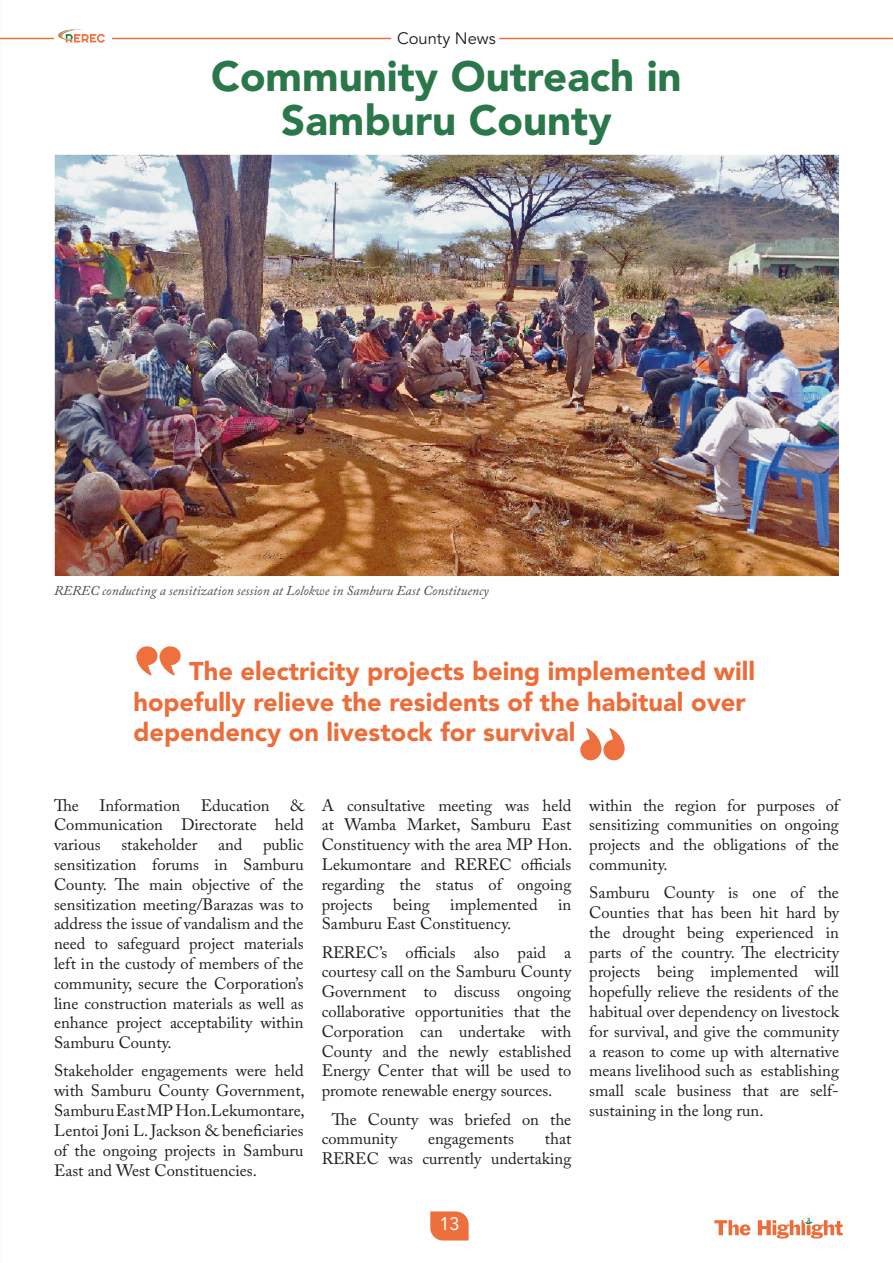
<style>
.page{position:relative;width:893px;height:1263px;background:#fff}
.page>*{position:absolute;margin:0;border:0;box-sizing:border-box;transform-origin:0 0}
.REREC_titles{font:900 42px "Avenir LT Std";color:#2a774a}
.REREC_titles-2{font:900 25.5px/30.6px "Avenir LT Std";color:#ed6d3a}
.t1{font:18px "Avenir LT Std";color:#fff}
.Body_text{font:16.5px/19.8px "Adobe Caslon Pro";color:#1d1d1b;text-align:justify}
.REREC_titles-3{font:16.5px "Avenir LT Std";color:#1d1d1b}
.Body_text-2{font:italic 13.5px "Adobe Caslon Pro";color:#4b4b4a}
</style>
<div class="page">
<svg style="left:430px;top:1211px;width:39px;height:29px"></svg>
<svg style="left:714px;top:1220px;width:36px;height:15px"></svg>
<svg style="left:758px;top:1216px;width:85px;height:22px"></svg>
<hr style="left:0;top:38px;width:391px;height:1px;background:#ed6f3c">
<div style="left:54px;top:27px;width:57px;height:24px;background:#fff"></div>
<svg style="left:58px;top:29px;width:47px;height:14px"></svg>
<hr style="left:499px;top:38px;width:394px;height:1px;background:#ed6f3c">
<img style="left:54px;top:154px;width:785px;height:421px">
<svg style="left:136px;top:646px;width:45px;height:30px"></svg>
<svg style="left:580px;top:728px;width:45px;height:33px"></svg>
<p class="REREC_titles-3" style="left:397px;top:29px;width:100px">County News</p>
<p class="REREC_titles" style="left:211px;top:51px;width:472px">Community Outreach in</p>
<p class="REREC_titles" style="left:281px;top:95px;width:332px">Samburu County</p>
<p class="Body_text-2" style="left:54px;top:582px;width:436px">REREC conducting a sensitization session at Lolokwe in Samburu East Constituency</p>
<p class="REREC_titles-2" style="left:133px;top:656px;width:623px;text-indent:56px">The electricity projects being implemented will hopefully relieve the residents of the habitual over dependency on livestock for survival</p>
<p class="Body_text" style="left:54px;top:795px;width:251px">The Information Education &amp; Communication Directorate held various stakeholder and</p>
<p class="Body_text" style="left:54px;top:834px;width:251px;text-indent:209px">public sensitization forums in Samburu County. The main objective of the sensitization meeting/Barazas was to address the issue of vandalism and the need to safeguard project materials left in the custody of members of the community, secure the Corporation’s line construction materials as well as enhance project acceptability within Samburu County.</p>
<p class="Body_text" style="left:54px;top:1061px;width:252px">Stakeholder engagements were held with Samburu County Government, Samburu East MP Hon. Lekumontare, Lentoi Joni L. Jackson &amp; beneficiaries of the ongoing projects in Samburu East and West Constituencies.</p>
<p class="Body_text" style="left:322px;top:795px;width:252px">A consultative meeting was held at Wamba Market, Samburu East Constituency with the area MP Hon.<br>Lekumontare and REREC officials regarding the status of ongoing projects being implemented in Samburu East Constituency.</p>
<p class="Body_text" style="left:322px;top:942px;width:251px">REREC’s officials also paid a courtesy call on the Samburu County Government to discuss ongoing collaborative opportunities that the Corporation can undertake with County and the newly established Energy Center that will be used to promote renewable energy sources.</p>
<p class="Body_text" style="left:322px;top:1109px;width:251px;text-indent:10px">The County was briefed on the community</p>
<p class="Body_text" style="left:322px;top:1129px;width:251px;text-align:right">that<br>REREC was currently undertaking</p>
<p class="Body_text" style="left:428px;top:1129px;width:88px">engagements</p>
<p class="t1" style="left:439px;top:1213px;width:22px">13</p>
<p class="Body_text" style="left:589px;top:795px;width:251px">within the region for purposes of sensitizing communities on ongoing projects and the obligations of the community.</p>
<p class="Body_text" style="left:589px;top:883px;width:251px">Samburu County is one of the Counties that has been hit hard by the drought being experienced in parts of the country. The electricity projects being implemented will hopefully relieve the residents of the habitual over dependency on livestock for survival, and give the community a reason to come up with alternative means livelihood such as establishing small scale business that are self&shy;sustaining in the long run.</p>
</div>
